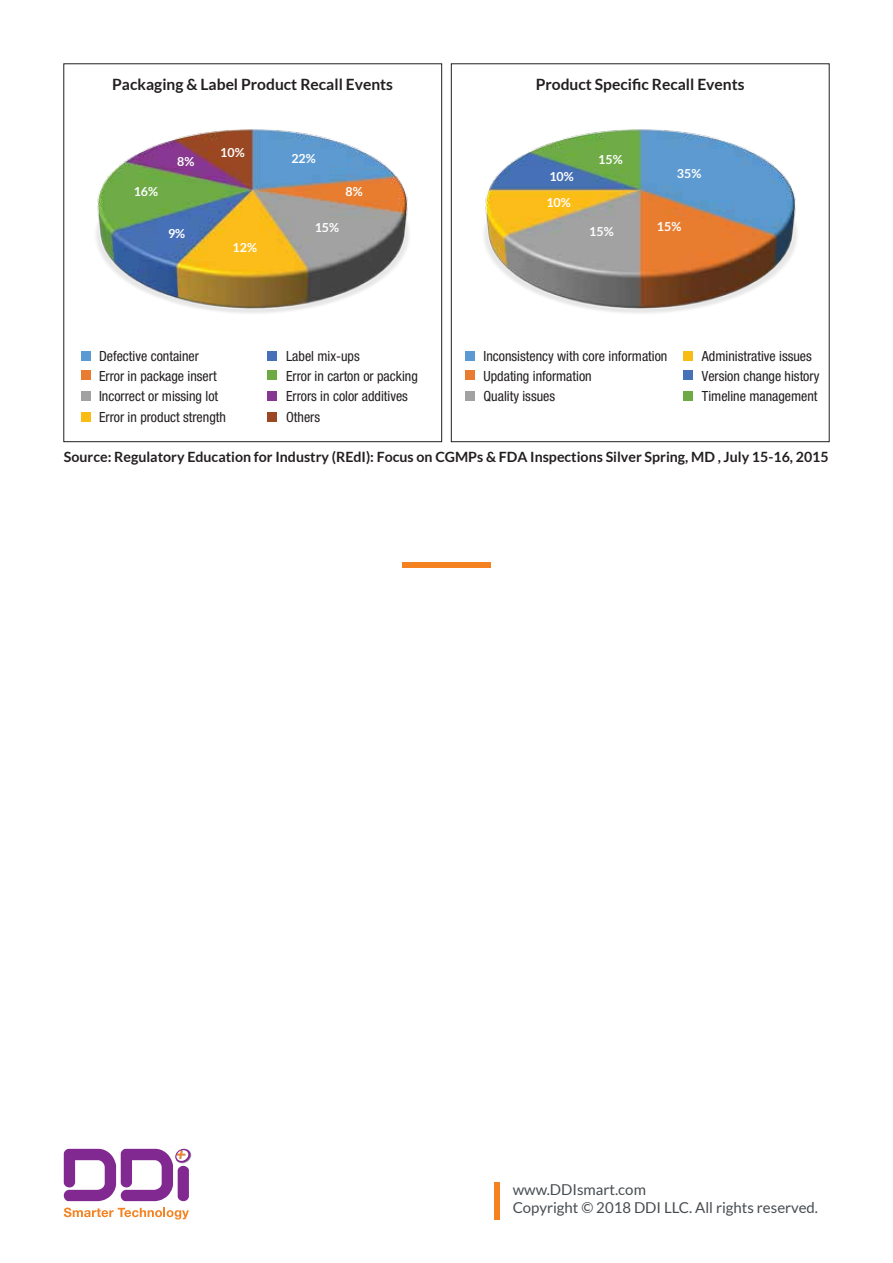
<style>
.page{position:relative;width:893px;height:1263px;background:#fff}
.page>*{position:absolute;margin:0;border:0;box-sizing:border-box;transform-origin:0 0}
.t1{font:700 15.6px "Lato";color:#231f20}
.t2{font:15px/18px "Lato";color:#484c50}
.t3{font:700 14.1px "Lato";color:#231f20}
.t4{font:condensed 13.95px/20.2px "Helvetica Neue LT Pro";color:#231f20}
.t5{font:700 12.45px "Lato";color:#fff}
</style>
<div class="page">
<svg style="left:64px;top:1148px;width:127px;height:53px"></svg>
<svg style="left:64px;top:1207px;width:125px;height:12px"></svg>
<div style="left:495px;top:1182px;width:5px;height:37px;background:#f58220"></div>
<img style="left:96px;top:129px;width:313px;height:184px">
<div style="left:64px;top:64px;width:378px;height:378px;border:1px solid #231f20"></div>
<div style="left:81px;top:351px;width:10px;height:10px;background:#5a99d2"></div>
<div style="left:81px;top:370px;width:10px;height:10px;background:#e97c30"></div>
<div style="left:81px;top:391px;width:10px;height:10px;background:#a2a2a2"></div>
<div style="left:81px;top:412px;width:10px;height:10px;background:#f9bc15"></div>
<div style="left:267px;top:351px;width:10px;height:10px;background:#4670b7"></div>
<div style="left:267px;top:370px;width:10px;height:10px;background:#6eaa44"></div>
<div style="left:267px;top:391px;width:10px;height:10px;background:#873694"></div>
<div style="left:267px;top:412px;width:10px;height:10px;background:#9b4822"></div>
<img style="left:484px;top:129px;width:313px;height:184px">
<div style="left:451px;top:64px;width:378px;height:378px;border:1px solid #231f20"></div>
<div style="left:465px;top:351px;width:10px;height:10px;background:#5a99d2"></div>
<div style="left:465px;top:370px;width:10px;height:10px;background:#e97c30"></div>
<div style="left:465px;top:391px;width:10px;height:10px;background:#a2a2a2"></div>
<div style="left:683px;top:351px;width:9px;height:10px;background:#f9bc15"></div>
<div style="left:683px;top:370px;width:9px;height:10px;background:#4670b7"></div>
<div style="left:683px;top:391px;width:9px;height:10px;background:#6eaa44"></div>
<div style="left:402px;top:562px;width:89px;height:5px;background:#f58220"></div>
<p class="t1" style="left:112px;top:75px;width:282px">Packaging &amp; Label Product Recall Events</p>
<p class="t5" style="left:134px;top:185px;width:26px">16%</p>
<p class="t5" style="left:177px;top:155px;width:19px">8%</p>
<p class="t5" style="left:168px;top:226px;width:19px">9%</p>
<p class="t5" style="left:220px;top:145px;width:26px">10%</p>
<p class="t5" style="left:233px;top:240px;width:26px">12%</p>
<p class="t5" style="left:291px;top:151px;width:26px">22%</p>
<p class="t5" style="left:346px;top:185px;width:19px">8%</p>
<p class="t5" style="left:315px;top:221px;width:26px">15%</p>
<p class="t4" style="left:99px;top:346px;width:128px">Defective container<br>Error in package insert<br>Incorrect or missing lot<br>Error in product strength</p>
<p class="t4" style="left:286px;top:346px;width:133px">Label mix-ups<br>Error in carton or packing<br>Errors in color additives<br>Others</p>
<p class="t1" style="left:536px;top:75px;width:210px">Product Specific Recall Events</p>
<p class="t5" style="left:549px;top:169px;width:26px">10%</p>
<p class="t5" style="left:546px;top:195px;width:26px">10%</p>
<p class="t5" style="left:598px;top:152px;width:26px">15%</p>
<p class="t5" style="left:589px;top:224px;width:26px">15%</p>
<p class="t5" style="left:677px;top:166px;width:26px">35%</p>
<p class="t5" style="left:657px;top:219px;width:26px">15%</p>
<p class="t4" style="left:483px;top:346px;width:185px">Inconsistency with core information<br>Updating information<br>Quality issues</p>
<p class="t4" style="left:702px;top:346px;width:119px">Administrative issues<br>Version change history<br>Timeline management</p>
<p class="t3" style="left:64px;top:448px;width:766px">Source: Regulatory Education for Industry (REdI): Focus on CGMPs &amp; FDA Inspections Silver Spring, MD , July 15-16, 2015</p>
<p class="t2" style="left:513px;top:1180px;width:307px">www.DDIsmart.com<br>Copyright © 2018 DDI LLC. All rights reserved.</p>
</div>
